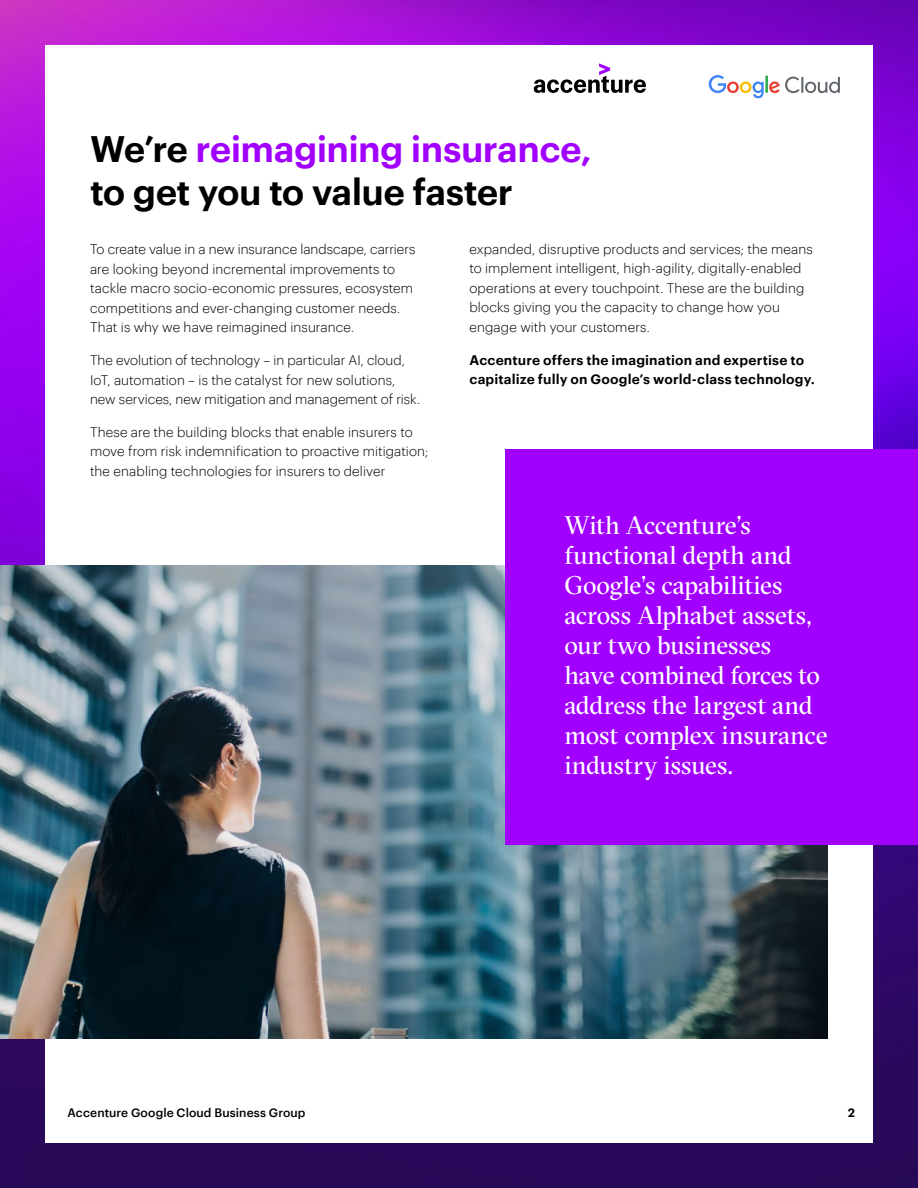
<style>
.page{position:relative;width:918px;height:1188px;background:#fff}
.page>*{position:absolute;margin:0;border:0;box-sizing:border-box;transform-origin:0 0}
.t1{font:600 36px/43.5px "Graphik";letter-spacing:-.015em;color:#000}
.t2{font:25.5px/30px "GT Sectra Fine";letter-spacing:-.005em;color:#fff}
.t3{font:300 13.5px/19.5px "Graphik";letter-spacing:.005em;color:#000}
.t4{font:600 13.5px/19.5px "Graphik";letter-spacing:.01em;color:#000}
.t5{font:500 12px "Graphik";letter-spacing:.01em;color:#000}
.t6{font:600 12px "Graphik";color:#000}
.s1{color:#a100ff}
</style>
<div class="page">
<img style="left:0;top:0;width:918px;height:1188px">
<div style="left:45px;top:45px;width:828px;height:1098px;background:#fff"></div>
<img style="left:0;top:566px;width:828px;height:472px">
<svg style="left:534px;top:63px;width:112px;height:30px"></svg>
<svg style="left:709px;top:75px;width:131px;height:23px"></svg>
<div style="left:506px;top:449px;width:412px;height:395px;background:#a100ff"></div>
<h1 class="t1" style="left:90px;top:124px;width:504px">We’re <span class="s1">reimagining insurance, </span>to get you to value faster</h1>
<p class="t3" style="left:90px;top:238px;width:327px">To create value in a new insurance landscape, carriers are looking beyond incremental improvements to tackle macro socio-economic pressures, ecosystem competitions and ever-changing customer needs.<br>That is why we have reimagined insurance.</p>
<p class="t3" style="left:90px;top:349px;width:332px">The evolution of technology – in particular AI, cloud,<br>IoT, automation – is the catalyst for new solutions, new services, new mitigation and management of risk.</p>
<p class="t3" style="left:90px;top:421px;width:340px">These are the building blocks that enable insurers to move from risk indemnification to proactive mitigation; the enabling technologies for insurers to deliver</p>
<p class="t3" style="left:469px;top:238px;width:345px">expanded, disruptive products and services; the means to implement intelligent, high-agility, digitally-enabled operations at every touchpoint. These are the building blocks giving you the capacity to change how you engage with your customers.</p>
<p class="t4" style="left:469px;top:349px;width:347px">Accenture offers the imagination and expertise to capitalize fully on Google’s world-class technology.</p>
<h2 class="t2" style="left:564px;top:510px;width:265px">With Accenture’s functional depth and<br>Google’s capabilities across Alphabet assets, our two businesses have combined forces to address the largest and most complex insurance industry issues.</h2>
<p class="t5" style="left:68px;top:1103px;width:240px">Accenture Google Cloud Business Group</p>
<p class="t6" style="left:848px;top:1103px;width:9px">2</p>
</div>
